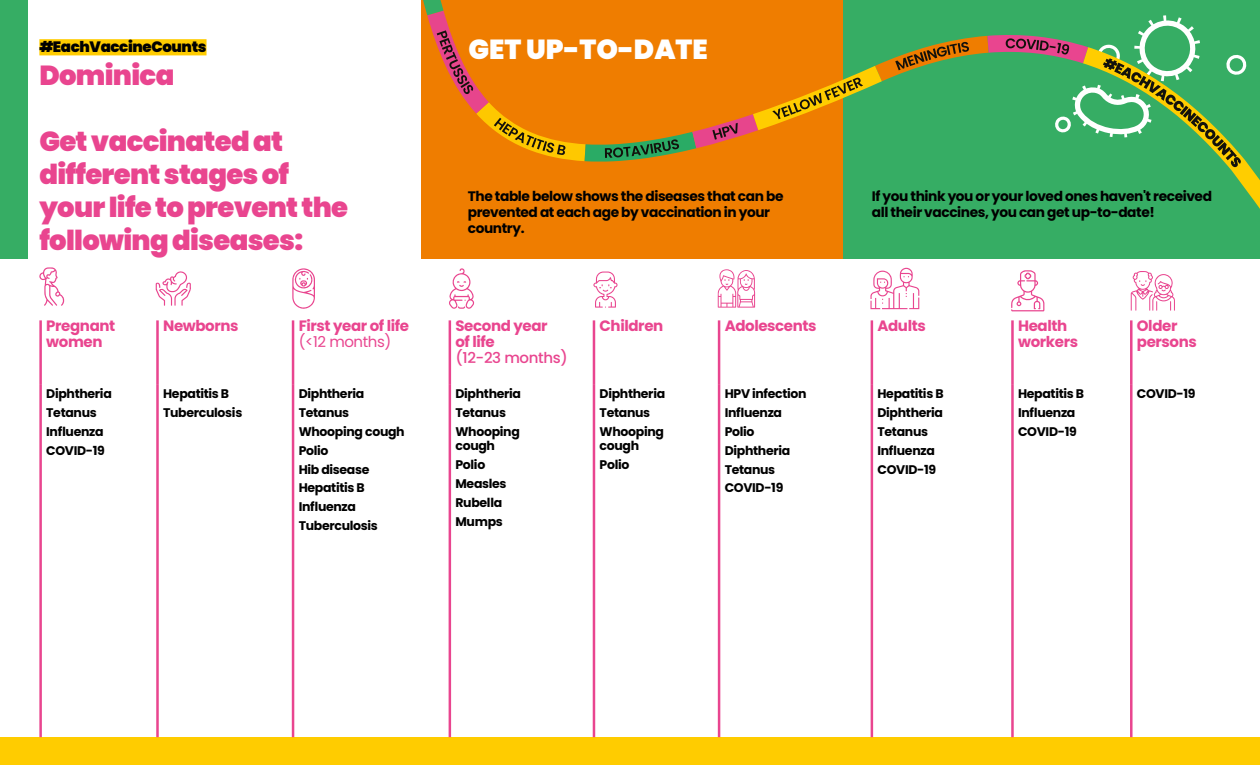
<style>
.page{position:relative;width:1260px;height:765px;background:#fff}
.page>*{position:absolute;margin:0;border:0;box-sizing:border-box;transform-origin:0 0}
.t1{font:900 27.5px/33px "Poppins";letter-spacing:-.025em;color:#e9458f}
.t2{font:900 27.5px "Poppins";color:#fff}
.table_header{font:700 15px/16.2px "Poppins";letter-spacing:-.025em;color:#e9458f}
.t3{font:900 15px "Poppins";letter-spacing:-.025em;color:#000}
.table_header-2{font:500 15px "Poppins";letter-spacing:-.025em;color:#e9458f}
.table_header-3{font:15px "Poppins";letter-spacing:-.025em;color:#e9458f}
.body_text{font:700 13.75px/16.2px "Poppins";letter-spacing:-.03em;color:#000}
.list_of_diseases{font:700 12.5px/14.4px "Poppins";letter-spacing:-.025em;color:#000}
</style>
<div class="page">
<div style="left:0;top:0;width:28px;height:259px;background:#36ad64"></div>
<div style="left:422px;top:0;width:422px;height:259px;background:#ef7d00"></div>
<div style="left:844px;top:0;width:416px;height:259px;background:#36ad64"></div>
<svg style="left:593px;top:272px;width:25px;height:36px"></svg>
<svg style="left:718px;top:269px;width:37px;height:39px"></svg>
<svg style="left:1011px;top:270px;width:33px;height:41px"></svg>
<svg style="left:1131px;top:271px;width:44px;height:40px"></svg>
<svg style="left:870px;top:268px;width:49px;height:41px"></svg>
<svg style="left:292px;top:268px;width:23px;height:41px"></svg>
<svg style="left:156px;top:271px;width:35px;height:35px"></svg>
<svg style="left:449px;top:268px;width:25px;height:41px"></svg>
<svg style="left:39px;top:267px;width:26px;height:39px"></svg>
<div style="left:0;top:737px;width:1260px;height:28px;background:#fc0"></div>
<svg style="left:1247px;top:163px;width:13px;height:46px"></svg>
<svg style="left:421px;top:0;width:826px;height:211px"></svg>
<hr style="left:39px;top:320px;width:3px;height:65px;background:#e9458f">
<hr style="left:156px;top:320px;width:3px;height:65px;background:#e9458f">
<hr style="left:292px;top:320px;width:2px;height:65px;background:#e9458f">
<hr style="left:449px;top:320px;width:2px;height:65px;background:#e9458f">
<hr style="left:593px;top:320px;width:2px;height:65px;background:#e9458f">
<hr style="left:718px;top:320px;width:2px;height:65px;background:#e9458f">
<hr style="left:871px;top:320px;width:2px;height:65px;background:#e9458f">
<hr style="left:1011px;top:320px;width:3px;height:65px;background:#e9458f">
<hr style="left:1130px;top:320px;width:3px;height:65px;background:#e9458f">
<hr style="left:39px;top:385px;width:3px;height:352px;background:#e9458f">
<hr style="left:156px;top:385px;width:3px;height:352px;background:#e9458f">
<hr style="left:292px;top:385px;width:2px;height:352px;background:#e9458f">
<hr style="left:449px;top:385px;width:2px;height:352px;background:#e9458f">
<hr style="left:593px;top:385px;width:2px;height:352px;background:#e9458f">
<hr style="left:718px;top:385px;width:2px;height:352px;background:#e9458f">
<hr style="left:871px;top:385px;width:2px;height:352px;background:#e9458f">
<hr style="left:1011px;top:385px;width:3px;height:352px;background:#e9458f">
<hr style="left:1130px;top:385px;width:3px;height:352px;background:#e9458f">
<div style="left:39px;top:39px;width:168px;height:16px;background:#fc0"></div>
<p class="t3" style="left:39px;top:38px;width:169px">#EachVaccineCounts</p>
<p class="t1" style="left:39px;top:59px;width:137px">Dominica</p>
<p class="t1" style="left:39px;top:125px;width:310px">Get vaccinated at different stages of your life to prevent the following diseases:</p>
<p class="table_header" style="left:46px;top:318px;width:71px">Pregnant women</p>
<p class="table_header" style="left:163px;top:318px;width:77px">Newborns</p>
<p class="table_header" style="left:299px;top:318px;width:112px">First year of life</p>
<p class="table_header-3" style="left:299px;top:333px;width:94px">(&lt;12 months)</p>
<p class="list_of_diseases" style="left:46px;top:387px;width:67px">Diphtheria</p>
<p class="list_of_diseases" style="left:46px;top:405px;width:52px">Tetanus</p>
<p class="list_of_diseases" style="left:46px;top:424px;width:59px">Influenza</p>
<p class="list_of_diseases" style="left:46px;top:443px;width:60px">COVID-19</p>
<p class="list_of_diseases" style="left:163px;top:387px;width:68px">Hepatitis B</p>
<p class="list_of_diseases" style="left:163px;top:405px;width:81px">Tuberculosis</p>
<p class="list_of_diseases" style="left:299px;top:387px;width:67px">Diphtheria</p>
<p class="list_of_diseases" style="left:299px;top:405px;width:52px">Tetanus</p>
<p class="list_of_diseases" style="left:299px;top:424px;width:108px">Whooping cough</p>
<p class="list_of_diseases" style="left:299px;top:443px;width:31px">Polio</p>
<p class="list_of_diseases" style="left:299px;top:462px;width:72px">Hib disease</p>
<p class="list_of_diseases" style="left:299px;top:481px;width:68px">Hepatitis B</p>
<p class="list_of_diseases" style="left:299px;top:500px;width:59px">Influenza</p>
<p class="list_of_diseases" style="left:299px;top:519px;width:81px">Tuberculosis</p>
<p class="t2" style="left:468px;top:33px;width:241px">GET UP-TO-DATE</p>
<p class="body_text" style="left:468px;top:188px;width:317px">The table below shows the diseases that can be prevented at each age by vaccination in your country.</p>
<p class="body_text" style="left:872px;top:188px;width:342px">If you think you or your loved ones haven't received all their vaccines, you can get up-to-date!</p>
<p class="table_header" style="left:455px;top:318px;width:94px">Second year</p>
<p class="table_header" style="left:455px;top:334px;width:41px">of life</p>
<p class="table_header-2" style="left:455px;top:349px;width:114px">(12-23 months)</p>
<p class="list_of_diseases" style="left:455px;top:387px;width:67px">Diphtheria</p>
<p class="list_of_diseases" style="left:455px;top:405px;width:52px">Tetanus</p>
<p class="list_of_diseases" style="left:455px;top:424px;width:66px">Whooping cough</p>
<p class="list_of_diseases" style="left:455px;top:458px;width:31px">Polio</p>
<p class="list_of_diseases" style="left:455px;top:476px;width:53px">Measles</p>
<p class="list_of_diseases" style="left:455px;top:495px;width:48px">Rubella</p>
<p class="list_of_diseases" style="left:455px;top:514px;width:49px">Mumps</p>
<p class="table_header" style="left:600px;top:318px;width:65px">Children</p>
<p class="table_header" style="left:725px;top:318px;width:93px">Adolescents</p>
<p class="table_header" style="left:878px;top:318px;width:50px">Adults</p>
<p class="table_header" style="left:1018px;top:318px;width:51px">Health</p>
<p class="table_header" style="left:1018px;top:334px;width:62px">workers</p>
<p class="list_of_diseases" style="left:600px;top:387px;width:67px">Diphtheria</p>
<p class="list_of_diseases" style="left:600px;top:405px;width:52px">Tetanus</p>
<p class="list_of_diseases" style="left:600px;top:424px;width:66px">Whooping cough</p>
<p class="list_of_diseases" style="left:600px;top:458px;width:31px">Polio</p>
<p class="list_of_diseases" style="left:725px;top:387px;width:83px">HPV infection</p>
<p class="list_of_diseases" style="left:725px;top:405px;width:59px">Influenza</p>
<p class="list_of_diseases" style="left:725px;top:424px;width:31px">Polio</p>
<p class="list_of_diseases" style="left:725px;top:443px;width:67px">Diphtheria</p>
<p class="list_of_diseases" style="left:725px;top:462px;width:52px">Tetanus</p>
<p class="list_of_diseases" style="left:725px;top:481px;width:60px">COVID-19</p>
<p class="list_of_diseases" style="left:878px;top:387px;width:68px">Hepatitis B</p>
<p class="list_of_diseases" style="left:878px;top:405px;width:67px">Diphtheria</p>
<p class="list_of_diseases" style="left:878px;top:424px;width:52px">Tetanus</p>
<p class="list_of_diseases" style="left:878px;top:443px;width:59px">Influenza</p>
<p class="list_of_diseases" style="left:878px;top:462px;width:60px">COVID-19</p>
<p class="list_of_diseases" style="left:1018px;top:387px;width:68px">Hepatitis B</p>
<p class="list_of_diseases" style="left:1018px;top:405px;width:59px">Influenza</p>
<p class="list_of_diseases" style="left:1018px;top:424px;width:60px">COVID-19</p>
<p class="table_header" style="left:1137px;top:318px;width:42px">Older</p>
<p class="table_header" style="left:1137px;top:334px;width:61px">persons</p>
<p class="list_of_diseases" style="left:1137px;top:387px;width:60px">COVID-19</p>
</div>
